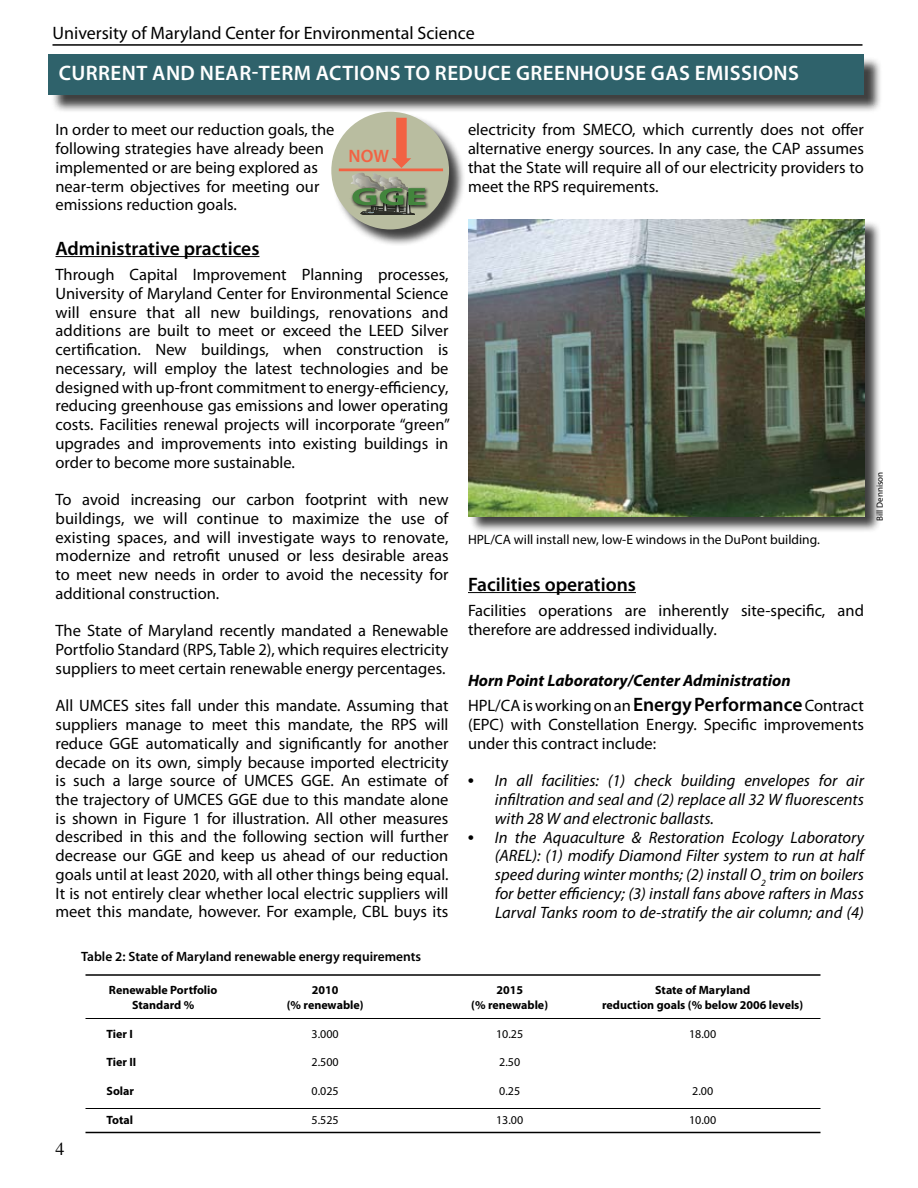
<style>
.page{position:relative;width:918px;height:1188px;background:#fff}
.page>*{position:absolute;margin:0;border:0;box-sizing:border-box;transform-origin:0 0}
.t1{font:600 21px "Myriad Pro";letter-spacing:.02em;color:#fff}
.t2{font:600 19.5px "Myriad Pro";color:#000}
.t3{font:18px "Myriad Pro";color:#000}
.t4{font:600 18px "Myriad Pro";color:#f26243}
.t5{font:18px "Times";color:#000}
.t6{font:16.5px/18.8px "Myriad Pro";color:#000;text-align:justify}
.t7{font:italic 16.5px/18.8px "Myriad Pro";color:#000;text-align:justify}
.t8{font:italic 700 16.5px/25.5px "Myriad Pro";color:#000}
.t9{font:13.5px "Myriad Pro";color:#000}
.t10{font:600 13.5px "Myriad Pro";color:#000}
.t11{font:700 12px/14.4px "Myriad Pro";color:#000;text-align:center}
.t12{font:12px "Myriad Pro";color:#000}
.t13{font:9px "Myriad Pro";color:#000}
.s1{font-weight:400;font-style:normal}
.s2{font-weight:600;font-style:normal;font-size:19.5px}
.s3{font-family:"Times"}
</style>
<div class="page">
<hr style="left:52px;top:44px;width:810px;height:2px;background:#000">
<div style="left:51px;top:56px;width:832px;height:57px;background:#000;opacity:.75"></div>
<div style="left:48px;top:54px;width:816px;height:40px;background:#2f626b"></div>
<hr style="left:56px;top:256px;width:204px;height:1px;background:#000">
<hr style="left:86px;top:1018px;width:734px;height:1px;background:#000">
<hr style="left:86px;top:974px;width:734px;height:2px;background:#000">
<hr style="left:86px;top:1132px;width:734px;height:1px;background:#000">
<hr style="left:86px;top:1108px;width:734px;height:1px;background:#000">
<hr style="left:468px;top:592px;width:168px;height:1px;background:#000">
<div style="left:469px;top:220px;width:412px;height:313px;background:#000;opacity:.75"></div>
<img style="left:468px;top:219px;width:396px;height:297px">
<div style="left:332px;top:112px;width:133px;height:134px;background:#000;opacity:.75"></div>
<div style="left:331px;top:112px;width:118px;height:117px;background:#b9bda0;border-radius:50%"></div>
<hr style="left:339px;top:169px;width:104px;height:2px;background:#f26243">
<div style="left:396px;top:118px;width:11px;height:45px;background:#f26243"></div>
<img style="left:425px;top:188px;width:4px;height:21px">
<svg style="left:351px;top:158px;width:74px;height:57px"></svg>
<p class="t3" style="left:52px;top:22px;width:424px">University of Maryland Center for Environmental Science</p>
<p class="t1" style="left:59px;top:60px;width:65px">Current</p>
<p class="t1" style="left:152px;top:60px;width:61px">an d nea</p>
<p class="t1" style="left:239px;top:60px;width:90px">r-te rm actions</p>
<p class="t1" style="left:405px;top:60px;width:82px">to reduce</p>
<p class="t1" style="left:516px;top:60px;width:92px">greenhouse</p>
<p class="t1" style="left:651px;top:60px;width:57px">gas emissions</p>
<p class="t6" style="left:56px;top:120px;width:281px;text-align:left">In order to meet our reduction goals, the following strategies have already been implemented or are being explored as near-term objectives for meeting our emissions reduction goals.</p>
<p class="t2" style="left:56px;top:236px;width:206px">Administrative practices</p>
<p class="t6" style="left:56px;top:265px;width:396px">Through Capital Improvement Planning processes, University of Maryland Center for Environmental Science will ensure that all new buildings, renovations and additions are built to meet or exceed the LEED Silver certification. New buildings, when construction is necessary, will employ the latest technologies and be designed with up-front commitment to energy-efficiency, reducing greenhouse gas emissions and lower operating costs. Facilities renewal projects will incorporate “green” upgrades and improvements into existing buildings in order to become more sustainable.</p>
<p class="t6" style="left:56px;top:490px;width:395px">To avoid increasing our carbon footprint with new buildings, we will continue to maximize the use of existing spaces, and will investigate ways to renovate, modernize and retrofit unused or less desirable areas to meet new needs in order to avoid the necessity for additional construction.</p>
<p class="t6" style="left:56px;top:621px;width:394px">The State of Maryland recently mandated a Renewable Portfolio Standard (RPS, Table 2), which requires electricity suppliers to meet certain renewable energy percentages.</p>
<p class="t6" style="left:56px;top:696px;width:395px">All UMCES sites fall under this mandate. Assuming that suppliers manage to meet this mandate, the RPS will reduce GGE automatically and significantly for another decade on its own, simply because imported electricity is such a large source of UMCES GGE. An estimate of the trajectory of UMCES GGE due to this mandate alone is shown in Figure 1 for illustration. All other measures described in this and the following section will further decrease our GGE and keep us ahead of our reduction goals until at least 2020, with all other things being equal.<br>It is not entirely clear whether local electric suppliers will meet this mandate, however. For example, CBL buys its</p>
<p class="t4" style="left:349px;top:144px;width:42px">NOW</p>
<p class="t10" style="left:81px;top:948px;width:342px">Table 2: State of Maryland renewable energy requirements</p>
<p class="t5" style="left:56px;top:1132px;width:10px">4</p>
<p class="t11" style="left:109px;top:983px;width:110px">Renewable Portfolio<br>Standard %</p>
<p class="t11" style="left:107px;top:1026px;width:28px">Tier I</p>
<p class="t11" style="left:107px;top:1055px;width:31px">Tier II</p>
<p class="t11" style="left:107px;top:1083px;width:29px">Solar</p>
<p class="t11" style="left:107px;top:1112px;width:28px">Total</p>
<p class="t11" style="left:287px;top:983px;width:78px">2010<br>(% renewable)</p>
<p class="t12" style="left:312px;top:1026px;width:29px">3.000</p>
<p class="t12" style="left:312px;top:1055px;width:29px">2.500</p>
<p class="t12" style="left:312px;top:1084px;width:29px">0.025</p>
<p class="t12" style="left:312px;top:1113px;width:29px">5.525</p>
<p class="t6" style="left:468px;top:120px;width:398px">electricity from SMECO, which currently does not offer alternative energy sources. In any case, the CAP assumes that the State will require all of our electricity providers to meet the RPS requirements.</p>
<p class="t9" style="left:468px;top:531px;width:353px">HPL/CA will install new, low-E windows in the DuPont building.</p>
<p class="t13" style="left:874px;top:521px;width:51px;rotate:-90deg">Bill Dennison</p>
<p class="t2" style="left:468px;top:572px;width:169px">Facilities operations</p>
<p class="t6" style="left:468px;top:601px;width:398px">Facilities operations are inherently site-specific, and therefore are addressed individually.</p>
<p class="t8" style="left:468px;top:667px;width:398px">Horn Point Laboratory/Center Administration<br><span class="s1">HPL/CA is working on an</span> <span class="s2">Energy Performance</span> <span class="s1">Contract</span></p>
<p class="t6" style="left:468px;top:715px;width:398px">(EPC) with Constellation Energy. Specific improvements under this contract include:</p>
<p class="t7" style="left:495px;top:771px;width:370px;text-indent:-27px"><span class="s3">•</span> In all facilities: (1) check building envelopes for air infiltration and seal and (2) replace all 32 W fluorescents with 28 W and electronic ballasts.</p>
<p class="t7" style="left:495px;top:827px;width:371px;text-indent:-27px"><span class="s3">•</span> In the Aquaculture &amp; Restoration Ecology Laboratory (AREL): (1) modify Diamond Filter system to run at half speed during winter months; (2) install O<sub>2</sub> trim on boilers for better efficiency; (3) install fans above rafters in Mass Larval Tanks room to de-stratify the air column; and (4)</p>
<p class="t11" style="left:471px;top:983px;width:78px">2015<br>(% renewable)</p>
<p class="t12" style="left:496px;top:1026px;width:29px">10.25</p>
<p class="t12" style="left:499px;top:1055px;width:22px">2.50</p>
<p class="t12" style="left:499px;top:1084px;width:22px">0.25</p>
<p class="t12" style="left:496px;top:1113px;width:29px">13.00</p>
<p class="t11" style="left:602px;top:983px;width:203px">State of Maryland<br>reduction goals (% below 2006 levels)</p>
<p class="t12" style="left:689px;top:1026px;width:29px">18.00</p>
<p class="t12" style="left:692px;top:1084px;width:22px">2.00</p>
<p class="t12" style="left:689px;top:1113px;width:29px">10.00</p>
</div>
